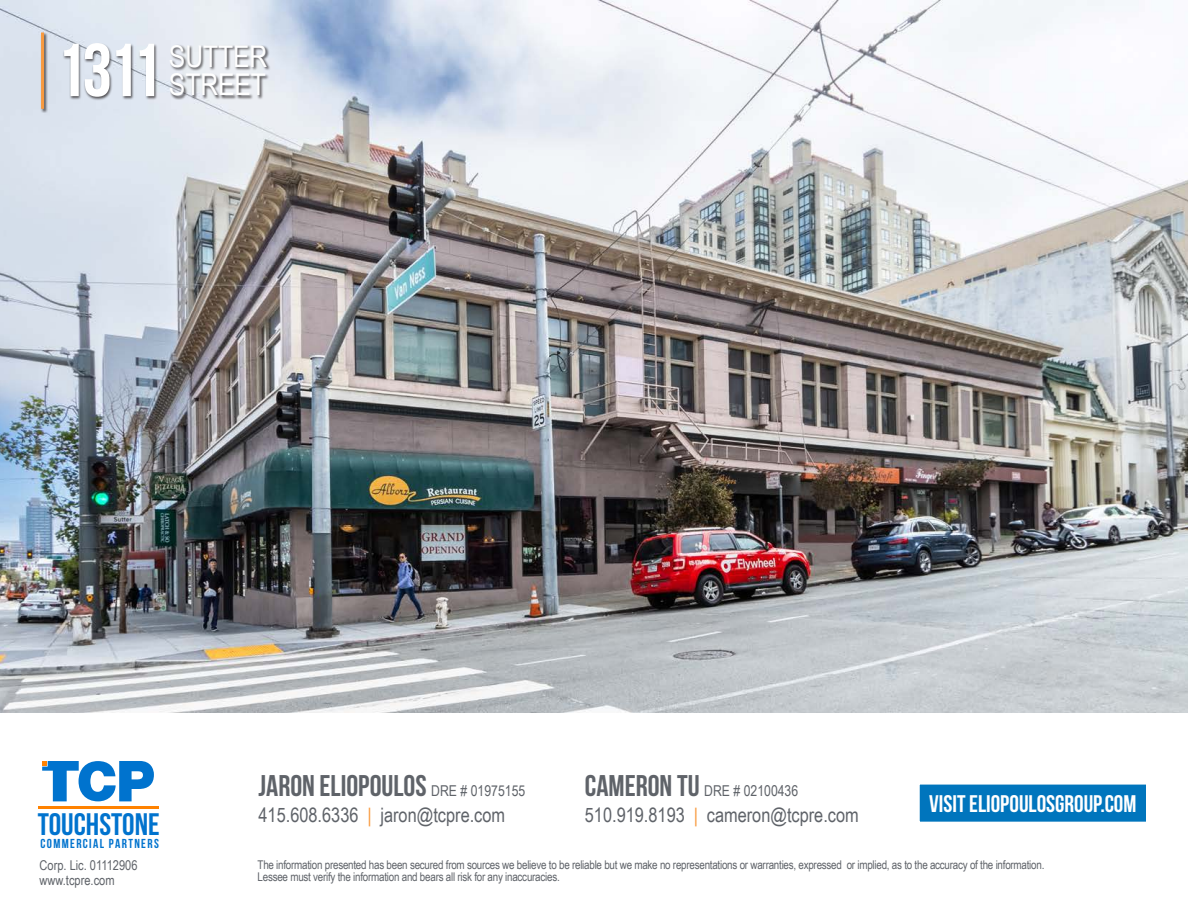
<style>
.page{position:relative;width:1188px;height:918px;background:#fff}
.page>*{position:absolute;margin:0;border:0;box-sizing:border-box;transform-origin:0 0}
.Body{font:700 75px "Bebas Neue";color:#fff}
.t1{font:700 31.05px "Bebas Neue";color:#0073ce}
.Body-2{font:30px "Arial Narrow";color:#fff}
.t2{font:700 29.85px "Bebas Neue";color:#5f6369}
.t3{font:700 24px "Bebas Neue";color:#fff}
.t4{font:19.95px "Arial Narrow";color:#5f6369}
.t5{font:15px "Arial Narrow";color:#5f6369}
.Body-3{font:13.5px "Arial Narrow";color:#5f6369}
.t6{font:700 13.05px "Bebas Neue";letter-spacing:.105em;color:#0073ce}
.t7{font:12px "Arial Narrow";letter-spacing:-.02em;color:#5f6369}
.s1{font-family:"Arial Narrow";font-weight:400;font-size:15px}
.s2{color:#f89a3f}
.s3{font-family:"Bebas Neue";font-weight:700;font-size:29.85px}
</style>
<div class="page">
<img style="left:0;top:0;width:1188px;height:713px">
<div style="left:63px;top:42px;width:95px;height:59px;background:#231f20;opacity:.75"></div>
<div style="left:170px;top:44px;width:101px;height:56px;background:#231f20;opacity:.75"></div>
<div style="left:40px;top:32px;width:8px;height:81px;background:#231f20;opacity:.75"></div>
<hr style="left:41px;top:32px;width:3px;height:77px;background:#f89a3f">
<svg style="left:42px;top:761px;width:112px;height:40px"></svg>
<hr style="left:38px;top:806px;width:121px;height:2px;background:#ff8200">
<div style="left:919px;top:784px;width:228px;height:38px;background:#0075bd"></div>
<div style="left:918px;top:783px;width:230px;height:40px;border:2px solid #fff"></div>
<p class="Body" style="left:56px;top:29px;width:107px">1311</p>
<p class="Body-2" style="left:169px;top:34px;width:100px">SUTTER</p>
<p class="Body-2" style="left:169px;top:63px;width:99px">STREET</p>
<p class="t1" style="left:38px;top:807px;width:124px">TOUCHSTONE</p>
<p class="t6" style="left:41px;top:836px;width:120px">COMMERCIAL PARTNERS</p>
<p class="t2" style="left:259px;top:769px;width:268px">JARON ELIOPOULOS <span class="s1">DRE # 01975155</span></p>
<p class="t4" style="left:259px;top:800px;width:248px">415.608.6336 <span class="s2">|</span> jaron@tcpre.com</p>
<p class="t5" style="left:585px;top:780px;width:215px"><span class="s3">CAMERON TU</span> DRE # 02100436</p>
<p class="t4" style="left:585px;top:800px;width:275px">510.919.8193 <span class="s2">|</span> cameron@tcpre.com</p>
<p class="t3" style="left:929px;top:791px;width:209px">VISIT ELIOPOULOSGROUP.COM</p>
<p class="Body-3" style="left:40px;top:855px;width:100px">Corp. Lic. 01112906</p>
<p class="Body-3" style="left:40px;top:870px;width:77px">www.tcpre.com</p>
<p class="t7" style="left:258px;top:856px;width:788px">The information presented has been secured from sources we believe to be reliable but we make no representations or warranties, expressed or implied, as to the accuracy of the information.</p>
<p class="t7" style="left:258px;top:868px;width:304px">Lessee must verify the information and bears all risk for any inaccuracies.</p>
</div>
